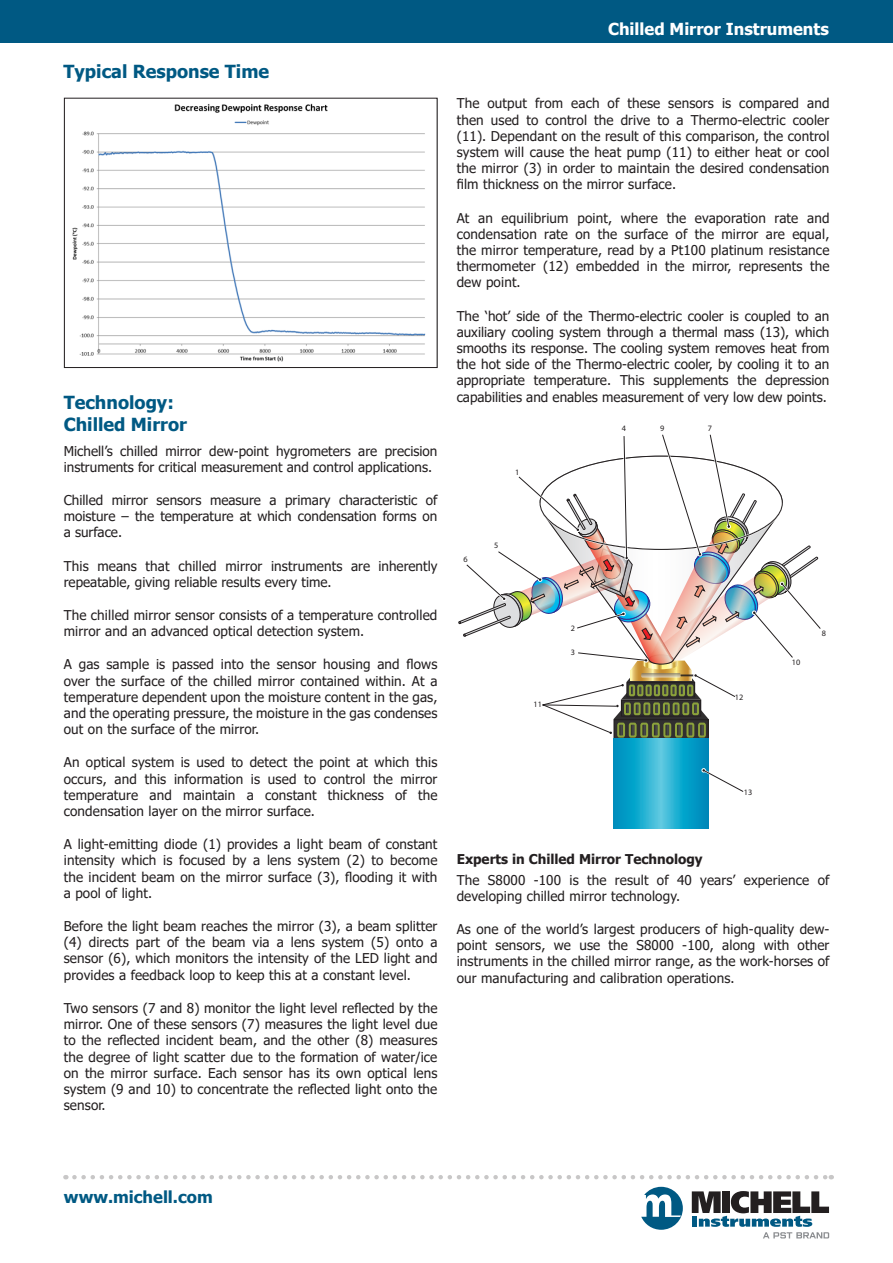
<style>
.page{position:relative;width:893px;height:1263px;background:#fff}
.page>*{position:absolute;margin:0;border:0;box-sizing:border-box;transform-origin:0 0}
.Heading_3{font:700 18px/21.6px "Tahoma";color:#005983}
.t1{font:700 16.5px "Tahoma";color:#fff}
.t2{font:700 16.5px "Tahoma";color:#005983}
.Body_text{font:13.5px/16.2px "Tahoma";letter-spacing:.01em;color:#231f20;text-align:justify}
.Heading_4{font:700 13.5px "Tahoma";color:#231f20}
.t3{font:300 8.25px "Helvetica";color:#231f20}
</style>
<div class="page">
<div style="left:0;top:0;width:893px;height:43px;background:#005983"></div>
<svg style="left:74px;top:1175px;width:758px;height:4px"></svg>
<svg style="left:641px;top:1187px;width:42px;height:43px"></svg>
<svg style="left:692px;top:1191px;width:137px;height:47px"></svg>
<img style="left:72px;top:103px;width:354px;height:259px">
<div style="left:64px;top:98px;width:373px;height:270px;border:1px solid #231f20"></div>
<div style="left:614px;top:720px;width:94px;height:19px;background:#312f30"></div>
<div style="left:613px;top:719px;width:96px;height:20px;border:1px solid #231f20"></div>
<div style="left:617px;top:723px;width:8px;height:14px;border:2px solid #8ba13b"></div>
<div style="left:629px;top:723px;width:8px;height:14px;border:2px solid #8ba13b"></div>
<div style="left:640px;top:723px;width:8px;height:14px;border:2px solid #8ba13b"></div>
<div style="left:652px;top:723px;width:8px;height:14px;border:2px solid #8ba13b"></div>
<div style="left:663px;top:723px;width:8px;height:14px;border:2px solid #8ba13b"></div>
<div style="left:675px;top:723px;width:8px;height:14px;border:2px solid #8ba13b"></div>
<div style="left:686px;top:723px;width:8px;height:14px;border:2px solid #8ba13b"></div>
<div style="left:698px;top:723px;width:8px;height:14px;border:2px solid #8ba13b"></div>
<svg style="left:613px;top:739px;width:96px;height:90px;background:#1aa8cd"></svg>
<svg style="left:701px;top:767px;width:43px;height:27px"></svg>
<svg style="left:458px;top:434px;width:363px;height:302px"></svg>
<p class="Heading_3" style="left:64px;top:61px;width:207px">Typical Response Time</p>
<p class="Heading_3" style="left:64px;top:393px;width:125px">Technology:<br>Chilled Mirror</p>
<p class="Body_text" style="left:64px;top:443px;width:375px">Michell’s chilled mirror dew-point hygrometers are precision instruments for critical measurement and control applications.</p>
<p class="Body_text" style="left:64px;top:493px;width:375px">Chilled mirror sensors measure a primary characteristic of moisture – the temperature at which condensation forms on a surface.</p>
<p class="Body_text" style="left:64px;top:558px;width:375px">This means that chilled mirror instruments are inherently repeatable, giving reliable results every time.</p>
<p class="Body_text" style="left:64px;top:608px;width:375px">The chilled mirror sensor consists of a temperature controlled mirror and an advanced optical detection system.</p>
<p class="Body_text" style="left:64px;top:657px;width:375px">A gas sample is passed into the sensor housing and flows over the surface of the chilled mirror contained within. At a temperature dependent upon the moisture content in the gas, and the operating pressure, the moisture in the gas condenses out on the surface of the mirror.</p>
<p class="Body_text" style="left:64px;top:755px;width:375px">An optical system is used to detect the point at which this occurs, and this information is used to control the mirror temperature and maintain a constant thickness of the condensation layer on the mirror surface.</p>
<p class="Body_text" style="left:64px;top:837px;width:375px">A light-emitting diode (1) provides a light beam of constant intensity which is focused by a lens system (2) to become the incident beam on the mirror surface (3), flooding it with a pool of light.</p>
<p class="Body_text" style="left:64px;top:919px;width:375px">Before the light beam reaches the mirror (3), a beam splitter (4) directs part of the beam via a lens system (5) onto a sensor (6), which monitors the intensity of the LED light and provides a feedback loop to keep this at a constant level.</p>
<p class="Body_text" style="left:64px;top:1001px;width:375px">Two sensors (7 and 8) monitor the light level reflected by the mirror. One of these sensors (7) measures the light level due to the reflected incident beam, and the other (8) measures the degree of light scatter due to the formation of water/ice on the mirror surface. Each sensor has its own optical lens system (9 and 10) to concentrate the reflected light onto the sensor.</p>
<p class="t1" style="left:608px;top:17px;width:222px">Chilled Mirror Instruments</p>
<p class="Body_text" style="left:457px;top:96px;width:374px">The output from each of these sensors is compared and then used to control the drive to a Thermo-electric cooler (11). Dependant on the result of this comparison, the control system will cause the heat pump (11) to either heat or cool the mirror (3) in order to maintain the desired condensation film thickness on the mirror surface.</p>
<p class="Body_text" style="left:457px;top:210px;width:374px">At an equilibrium point, where the evaporation rate and condensation rate on the surface of the mirror are equal, the mirror temperature, read by a Pt100 platinum resistance thermometer (12) embedded in the mirror, represents the dew point.</p>
<p class="Body_text" style="left:457px;top:308px;width:374px">The ‘hot’ side of the Thermo-electric cooler is coupled to an auxiliary cooling system through a thermal mass (13), which smooths its response. The cooling system removes heat from the hot side of the Thermo-electric cooler, by cooling it to an appropriate temperature. This supplements the depression capabilities and enables measurement of very low dew points.</p>
<p class="t3" style="left:515px;top:467px;width:6px">1</p>
<p class="t3" style="left:463px;top:554px;width:6px">6</p>
<p class="t3" style="left:494px;top:540px;width:6px">5</p>
<p class="t3" style="left:533px;top:699px;width:10px">11</p>
<p class="t3" style="left:571px;top:623px;width:6px">2</p>
<p class="t3" style="left:571px;top:647px;width:6px">3</p>
<p class="t3" style="left:622px;top:423px;width:6px">4</p>
<p class="t3" style="left:660px;top:423px;width:6px">9</p>
<p class="t3" style="left:708px;top:423px;width:6px">7</p>
<p class="t3" style="left:735px;top:692px;width:10px">12</p>
<p class="t3" style="left:744px;top:787px;width:10px">13</p>
<p class="t3" style="left:792px;top:657px;width:10px">10</p>
<p class="t3" style="left:822px;top:628px;width:6px">8</p>
<p class="Heading_4" style="left:457px;top:850px;width:248px">Experts in Chilled Mirror Technology</p>
<p class="Body_text" style="left:457px;top:872px;width:374px">The S8000 -100 is the result of 40 years’ experience of developing chilled mirror technology.</p>
<p class="Body_text" style="left:457px;top:922px;width:374px">As one of the world’s largest producers of high-quality dew&shy;point sensors, we use the S8000 -100, along with other instruments in the chilled mirror range, as the work-horses of our manufacturing and calibration operations.</p>
<p class="t2" style="left:64px;top:1186px;width:150px">www.michell.com</p>
</div>
